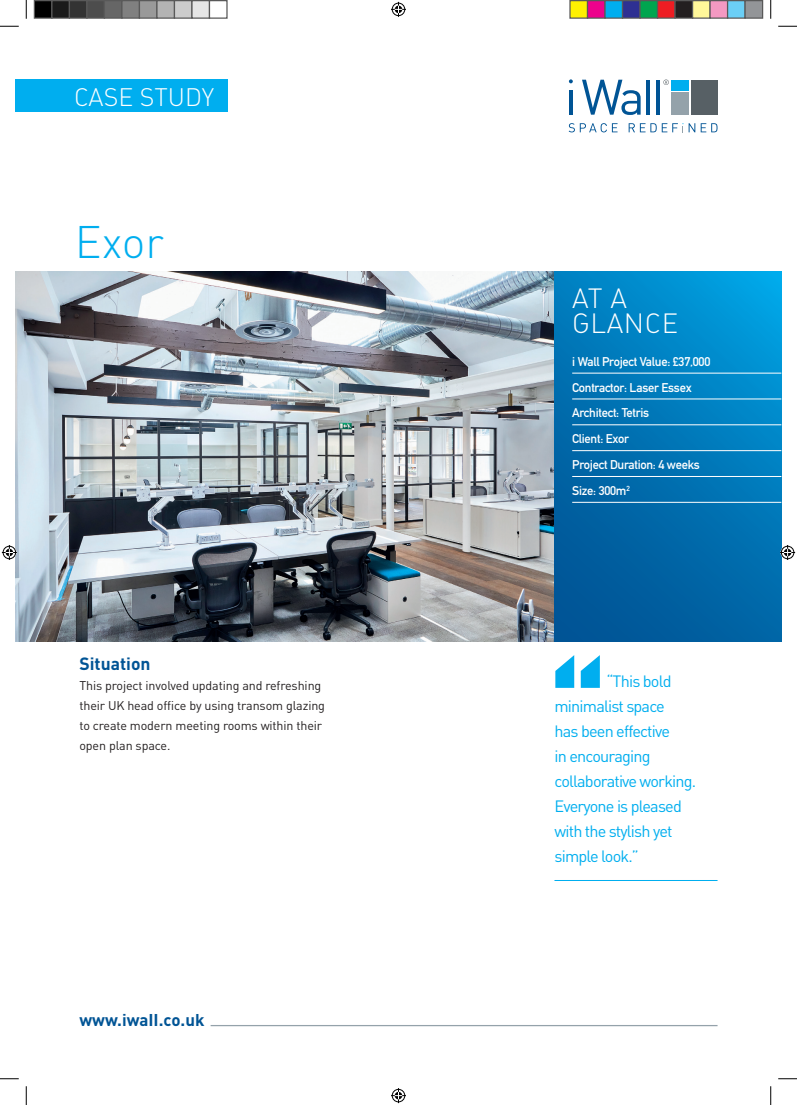
<style>
.page{position:relative;width:797px;height:1105px;background:#fff}
.page>*{position:absolute;margin:0;border:0;box-sizing:border-box;transform-origin:0 0}
.t1{font:45px "DIN Light Alternate";color:#00aeef}
.t2{font:27.5px/25px "DIN Light Alternate";letter-spacing:.02em;color:#fff}
.t3{font:25px "DIN Light Alternate";color:#fff}
.t4{font:700 17.5px "DIN";color:#005495}
.t5{font:700 16.88px "DIN";color:#005495}
.t6{font:16.25px/25px "DIN";letter-spacing:-.05em;color:#00aeef}
.t7{font:12.5px/20px "DIN";letter-spacing:-.01em;color:#231f20}
.t8{font:700 12.5px/25.9px "DIN Alternate";letter-spacing:-.02em;color:#fff}
</style>
<div class="page">
<img style="left:16px;top:271px;width:538px;height:370px">
<hr style="left:569px;top:90px;width:3px;height:25px;background:#005495">
<svg style="left:582px;top:80px;width:58px;height:35px"></svg>
<svg style="left:568px;top:123px;width:49px;height:9px"></svg>
<svg style="left:569px;top:79px;width:4px;height:4px"></svg>
<hr style="left:646px;top:80px;width:4px;height:35px;background:#005495">
<hr style="left:656px;top:80px;width:4px;height:35px;background:#005495">
<svg style="left:628px;top:123px;width:89px;height:9px"></svg>
<svg style="left:663px;top:80px;width:6px;height:5px"></svg>
<div style="left:671px;top:80px;width:18px;height:10px;background:#00aeef"></div>
<div style="left:690px;top:80px;width:27px;height:35px;background:#576065"></div>
<div style="left:671px;top:92px;width:18px;height:23px;background:#94a2aa"></div>
<hr style="left:211px;top:1025px;width:506px;height:1px;background:#94a2aa">
<div style="left:16px;top:79px;width:212px;height:33px;background:#00aeef"></div>
<svg style="left:554px;top:271px;width:227px;height:370px;background:#0075b5"></svg>
<hr style="left:572px;top:373px;width:209px;height:1px;background:#fff">
<hr style="left:572px;top:399px;width:209px;height:1px;background:#fff">
<hr style="left:572px;top:424px;width:209px;height:1px;background:#fff">
<hr style="left:572px;top:450px;width:209px;height:1px;background:#fff">
<hr style="left:572px;top:476px;width:209px;height:1px;background:#fff">
<hr style="left:572px;top:502px;width:209px;height:1px;background:#fff">
<hr style="left:554px;top:880px;width:163px;height:1px;background:#00aeef">
<svg style="left:555px;top:655px;width:45px;height:33px"></svg>
<svg style="left:0;top:25px;width:19px;height:2px"></svg>
<svg style="left:778px;top:25px;width:19px;height:2px"></svg>
<svg style="left:0;top:1078px;width:19px;height:1px"></svg>
<svg style="left:778px;top:1078px;width:19px;height:1px"></svg>
<svg style="left:25px;top:0;width:2px;height:19px"></svg>
<svg style="left:25px;top:1086px;width:2px;height:19px"></svg>
<svg style="left:770px;top:0;width:1px;height:19px"></svg>
<svg style="left:770px;top:1086px;width:1px;height:19px"></svg>
<svg style="left:391px;top:2px;width:15px;height:15px"></svg>
<svg style="left:391px;top:1088px;width:15px;height:15px"></svg>
<svg style="left:2px;top:545px;width:15px;height:15px"></svg>
<svg style="left:780px;top:545px;width:15px;height:15px"></svg>
<div style="left:34px;top:1px;width:18px;height:17px;background:#000"></div>
<div style="left:34px;top:0;width:18px;height:19px;border:1px solid #595959"></div>
<div style="left:52px;top:1px;width:17px;height:17px;background:#1a1a1a"></div>
<div style="left:51px;top:0;width:19px;height:19px;border:1px solid #595959"></div>
<div style="left:69px;top:1px;width:18px;height:17px;background:#333"></div>
<div style="left:69px;top:0;width:19px;height:19px;border:1px solid #595959"></div>
<div style="left:87px;top:1px;width:17px;height:17px;background:#4d4d4d"></div>
<div style="left:86px;top:0;width:19px;height:19px;border:1px solid #595959"></div>
<div style="left:104px;top:1px;width:18px;height:17px;background:#666"></div>
<div style="left:104px;top:0;width:18px;height:19px;border:1px solid #595959"></div>
<div style="left:122px;top:1px;width:17px;height:17px;background:#808080"></div>
<div style="left:121px;top:0;width:19px;height:19px;border:1px solid #595959"></div>
<div style="left:139px;top:1px;width:18px;height:17px;background:#999"></div>
<div style="left:139px;top:0;width:19px;height:19px;border:1px solid #595959"></div>
<div style="left:157px;top:1px;width:17px;height:17px;background:#b3b3b3"></div>
<div style="left:156px;top:0;width:19px;height:19px;border:1px solid #595959"></div>
<div style="left:174px;top:1px;width:18px;height:17px;background:#ccc"></div>
<div style="left:174px;top:0;width:18px;height:19px;border:1px solid #595959"></div>
<div style="left:192px;top:1px;width:17px;height:17px;background:#e6e6e6"></div>
<div style="left:191px;top:0;width:19px;height:19px;border:1px solid #595959"></div>
<div style="left:209px;top:0;width:19px;height:19px;border:1px solid #595959"></div>
<div style="left:570px;top:1px;width:17px;height:17px;background:#fff101"></div>
<div style="left:569px;top:0;width:19px;height:19px;border:1px solid #595959"></div>
<div style="left:587px;top:1px;width:18px;height:17px;background:#ed028c"></div>
<div style="left:587px;top:0;width:18px;height:19px;border:1px solid #595959"></div>
<div style="left:605px;top:1px;width:17px;height:17px;background:#00aeef"></div>
<div style="left:604px;top:0;width:19px;height:19px;border:1px solid #595959"></div>
<div style="left:622px;top:1px;width:18px;height:17px;background:#2e3092"></div>
<div style="left:622px;top:0;width:18px;height:19px;border:1px solid #595959"></div>
<div style="left:640px;top:1px;width:17px;height:17px;background:#00a54f"></div>
<div style="left:639px;top:0;width:19px;height:19px;border:1px solid #595959"></div>
<div style="left:657px;top:1px;width:18px;height:17px;background:#ee1d23"></div>
<div style="left:657px;top:0;width:18px;height:19px;border:1px solid #595959"></div>
<div style="left:675px;top:1px;width:17px;height:17px;background:#231f20"></div>
<div style="left:674px;top:0;width:19px;height:19px;border:1px solid #595959"></div>
<div style="left:692px;top:1px;width:18px;height:17px;background:#fff79a"></div>
<div style="left:692px;top:0;width:18px;height:19px;border:1px solid #595959"></div>
<div style="left:710px;top:1px;width:17px;height:17px;background:#f499c2"></div>
<div style="left:709px;top:0;width:19px;height:19px;border:1px solid #595959"></div>
<div style="left:727px;top:1px;width:18px;height:17px;background:#6bcff6"></div>
<div style="left:727px;top:0;width:18px;height:19px;border:1px solid #595959"></div>
<div style="left:745px;top:1px;width:17px;height:17px;background:#939598"></div>
<div style="left:744px;top:0;width:19px;height:19px;border:1px solid #595959"></div>
<h3 class="t3" style="left:74px;top:81px;width:141px">CASE STUDY</h3>
<h1 class="t1" style="left:75px;top:214px;width:90px">Exor</h1>
<h3 class="t4" style="left:79px;top:652px;width:73px">Situation</h3>
<p class="t7" style="left:79px;top:675px;width:247px">This project involved updating and refreshing their UK head office by using transom glazing to create modern meeting rooms within their open plan space.</p>
<h3 class="t5" style="left:79px;top:1009px;width:127px">www.iwaII.co.uk</h3>
<h2 class="t2" style="left:572px;top:285px;width:108px">AT A<br>GLANCE</h2>
<p class="t8" style="left:572px;top:348px;width:140px">i Wall Project Value: £37,000<br>Contractor: Laser Essex<br>Architect: Tetris<br>Client: Exor<br>Project Duration: 4 weeks<br>Size: 300m<sup>2</sup></p>
<h3 class="t6" style="left:554px;top:669px;width:143px;text-indent:52px">“This bold minimalist space<br>has been effective<br>in encouraging collaborative working.<br>Everyone is pleased with the stylish yet simple look.”</h3>
</div>
